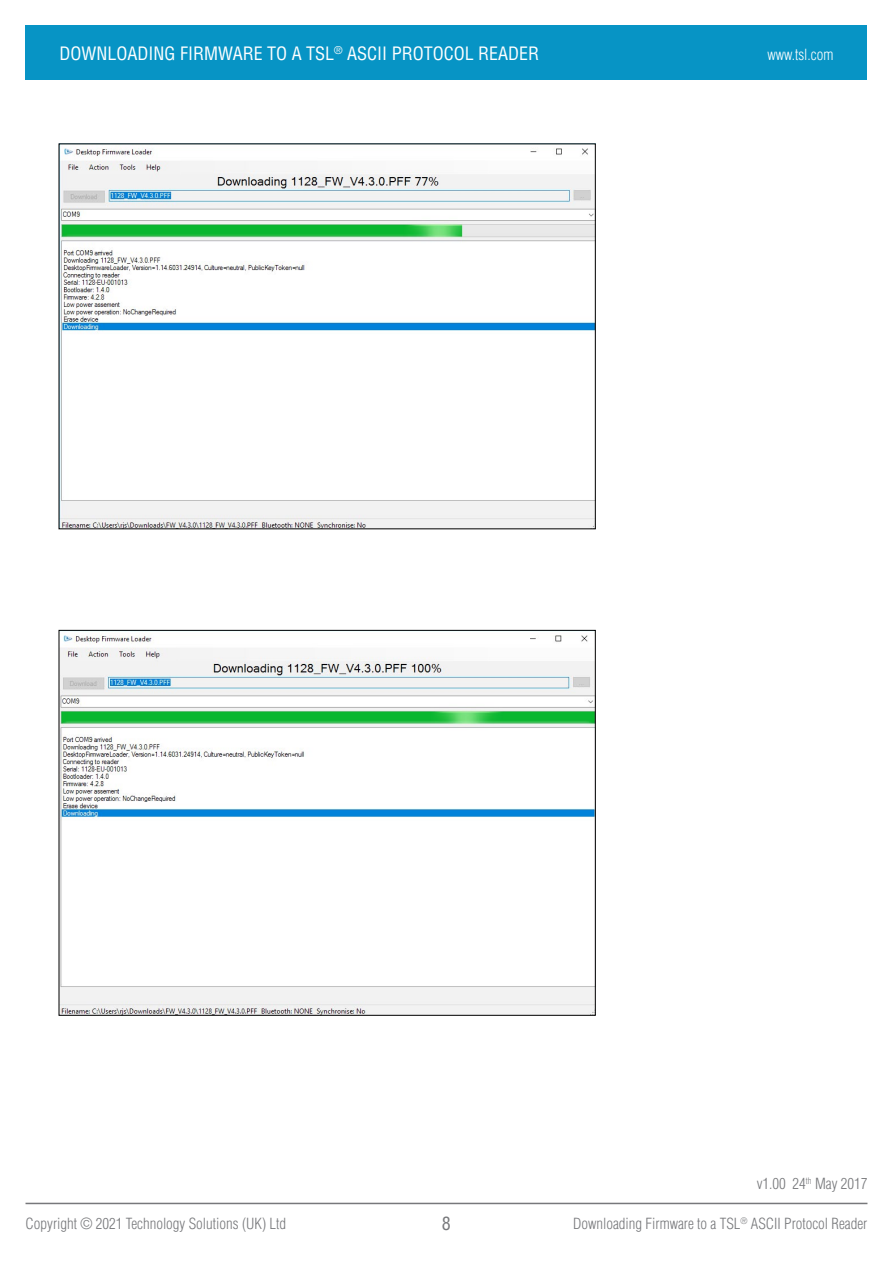
<style>
.page{position:relative;width:893px;height:1263px;background:#fff}
.page>*{position:absolute;margin:0;border:0;box-sizing:border-box;transform-origin:0 0}
.t1{font:condensed 18px "Helvetica LT Std";color:#fff}
.t2{font:condensed 18px "Helvetica LT Std";color:#77787b}
.t3{font:300 condensed 15px "Helvetica LT Std";color:#77787b}
.t4{font:300 condensed 15px "Helvetica LT Std";color:#fff}
</style>
<div class="page">
<hr style="left:26px;top:1203px;width:841px;height:1px;background:#77787b">
<div style="left:26px;top:26px;width:841px;height:54px;background:#0794c5"></div>
<img style="left:61px;top:148px;width:533px;height:379px">
<img style="left:61px;top:634px;width:533px;height:380px">
<p class="t1" style="left:60px;top:42px;width:481px">DOWNLOADING FIRMWARE TO A TSL<sup>®</sup> ASCII PROTOCOL READER</p>
<p class="t4" style="left:767px;top:45px;width:68px">www.tsl.com</p>
<p class="t3" style="left:26px;top:1214px;width:262px">Copyright © 2021 Technology Solutions (UK) Ltd</p>
<p class="t2" style="left:442px;top:1212px;width:10px">8</p>
<p class="t3" style="left:757px;top:1174px;width:112px">v1.00 24<sup>th</sup> May 2017</p>
<p class="t3" style="left:573px;top:1214px;width:296px">Downloading Firmware to a TSL<sup>®</sup> ASCII Protocol Reader</p>
</div>
